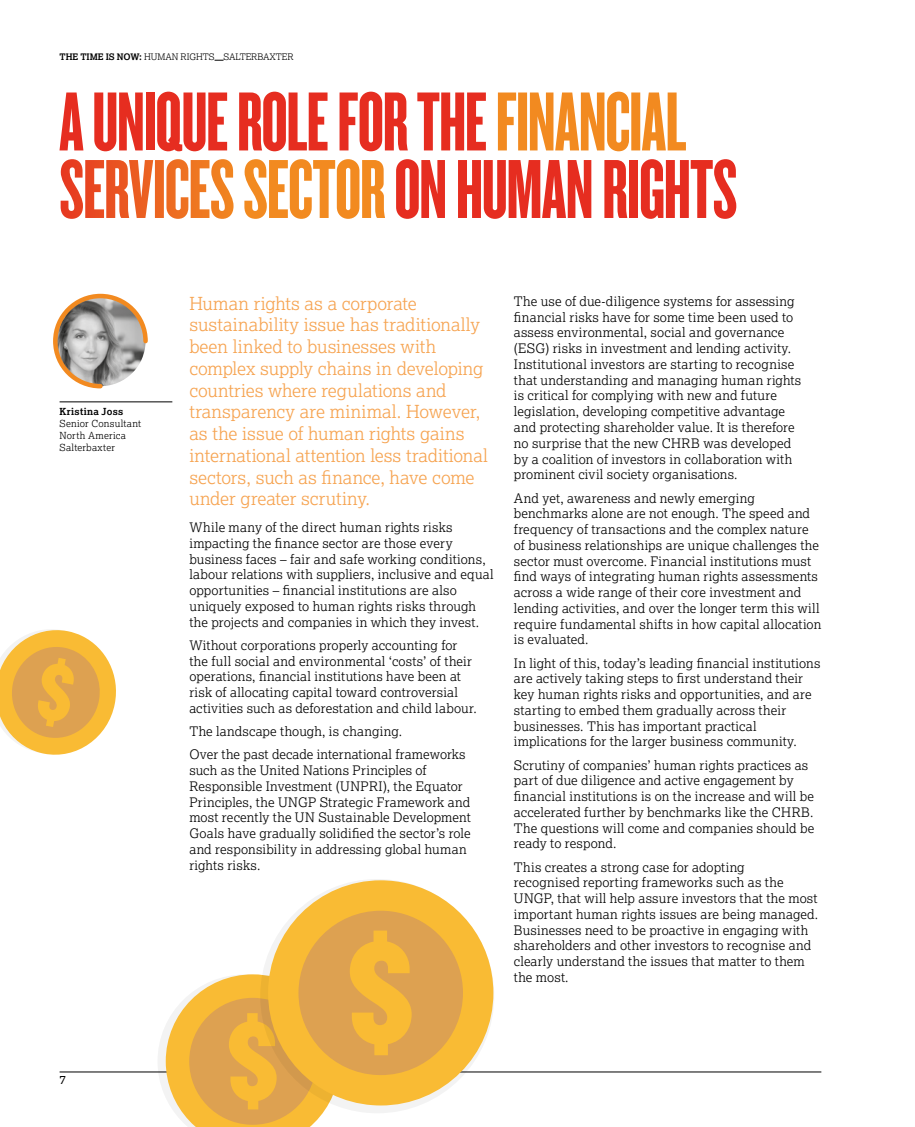
<style>
.page{position:relative;width:915px;height:1127px;background:#fff}
.page>*{position:absolute;margin:0;border:0;box-sizing:border-box;transform-origin:0 0}
.t1{font:87px/67.5px "Knockout HTF67 Full Bantamwt";letter-spacing:-.015em;color:#e62d20}
.t2{font:300 18px/21.8px "Lexia";color:#f6a350}
.t3{font:300 13.2px/15.8px "Lexia";letter-spacing:.01em;color:#000}
.t4{font:12px "Lexia";color:#000}
.t5{font:300 9.75px/12px "Lexia";letter-spacing:.02em;color:#000}
.t6{font:700 9.75px "Lexia";letter-spacing:.03em;color:#000}
.t7{font:300 9px "Lexia";letter-spacing:-.005em;color:#000}
.s1{font-weight:700}
.s2{color:#fff}
</style>
<div class="page">
<hr style="left:60px;top:1071px;width:761px;height:1px;background:#000">
<svg style="left:0;top:630px;width:116px;height:125px"></svg>
<hr style="left:60px;top:402px;width:112px;height:1px;background:#000">
<svg style="left:53px;top:293px;width:95px;height:96px"></svg>
<svg style="left:298px;top:880px;width:195px;height:195px;fill:#f9bb34"></svg>
<svg style="left:157px;top:911px;width:306px;height:216px"></svg>
<p class="t7" style="left:60px;top:51px;width:235px"><span class="s1">THE TIME IS NOW:</span> HUMAN RIGHTS SALTERBAXTER</p>
<h1 class="t1" style="left:60px;top:88px;width:679px">A UNIQUE ROLE FOR THE <span class="s2">FINANCIAL<br>SERVICES SECTOR</span> ON HUMAN RIGHTS</h1>
<p class="t6" style="left:60px;top:405px;width:65px">Kristina Joss</p>
<p class="t5" style="left:60px;top:417px;width:83px">Senior Consultant<br>North America<br>Salterbaxter</p>
<p class="t4" style="left:60px;top:1072px;width:8px">7</p>
<p class="t2" style="left:189px;top:292px;width:300px">Human rights as a corporate sustainability issue has traditionally been linked to businesses with complex supply chains in developing countries where regulations and transparency are minimal. However, as the issue of human rights gains international attention less traditional sectors, such as finance, have come under greater scrutiny.</p>
<p class="t3" style="left:189px;top:519px;width:306px">While many of the direct human rights risks impacting the finance sector are those every business faces – fair and safe working conditions, labour relations with suppliers, inclusive and equal opportunities – financial institutions are also uniquely exposed to human rights risks through the projects and companies in which they invest.</p>
<p class="t3" style="left:189px;top:637px;width:289px">Without corporations properly accounting for the full social and environmental ‘costs’ of their operations, financial institutions have been at risk of allocating capital toward controversial activities such as deforestation and child labour.</p>
<p class="t3" style="left:189px;top:719px;width:277px;line-height:23.2px">The landscape though, is changing.<br>Over the past decade international frameworks</p>
<p class="t3" style="left:189px;top:762px;width:283px">such as the United Nations Principles of Responsible Investment (UNPRI), the Equator Principles, the UNGP Strategic Framework and most recently the UN Sustainable Development Goals have gradually solidified the sector’s role and responsibility in addressing global human rights risks.</p>
<p class="t3" style="left:513px;top:293px;width:289px">The use of due-diligence systems for assessing financial risks have for some time been used to assess environmental, social and governance (ESG) risks in investment and lending activity.<br>Institutional investors are starting to recognise that understanding and managing human rights is critical for complying with new and future legislation, developing competitive advantage and protecting shareholder value. It is therefore no surprise that the new CHRB was developed by a coalition of investors in collaboration with prominent civil society organisations.</p>
<p class="t3" style="left:513px;top:489px;width:309px">And yet, awareness and newly emerging benchmarks alone are not enough. The speed and frequency of transactions and the complex nature of business relationships are unique challenges the sector must overcome. Financial institutions must find ways of integrating human rights assessments across a wide range of their core investment and lending activities, and over the longer term this will require fundamental shifts in how capital allocation is evaluated.</p>
<p class="t3" style="left:513px;top:654px;width:308px">In light of this, today’s leading financial institutions are actively taking steps to first understand their key human rights risks and opportunities, and are starting to embed them gradually across their businesses. This has important practical implications for the larger business community.</p>
<p class="t3" style="left:513px;top:756px;width:302px">Scrutiny of companies’ human rights practices as part of due diligence and active engagement by financial institutions is on the increase and will be accelerated further by benchmarks like the CHRB.<br>The questions will come and companies should be ready to respond.</p>
<p class="t3" style="left:513px;top:858px;width:306px">This creates a strong case for adopting<br>recognised reporting frameworks such as the UNGP, that will help assure investors that the most important human rights issues are being managed.<br>Businesses need to be proactive in engaging with shareholders and other investors to recognise and clearly understand the issues that matter to them the most.</p>
</div>
